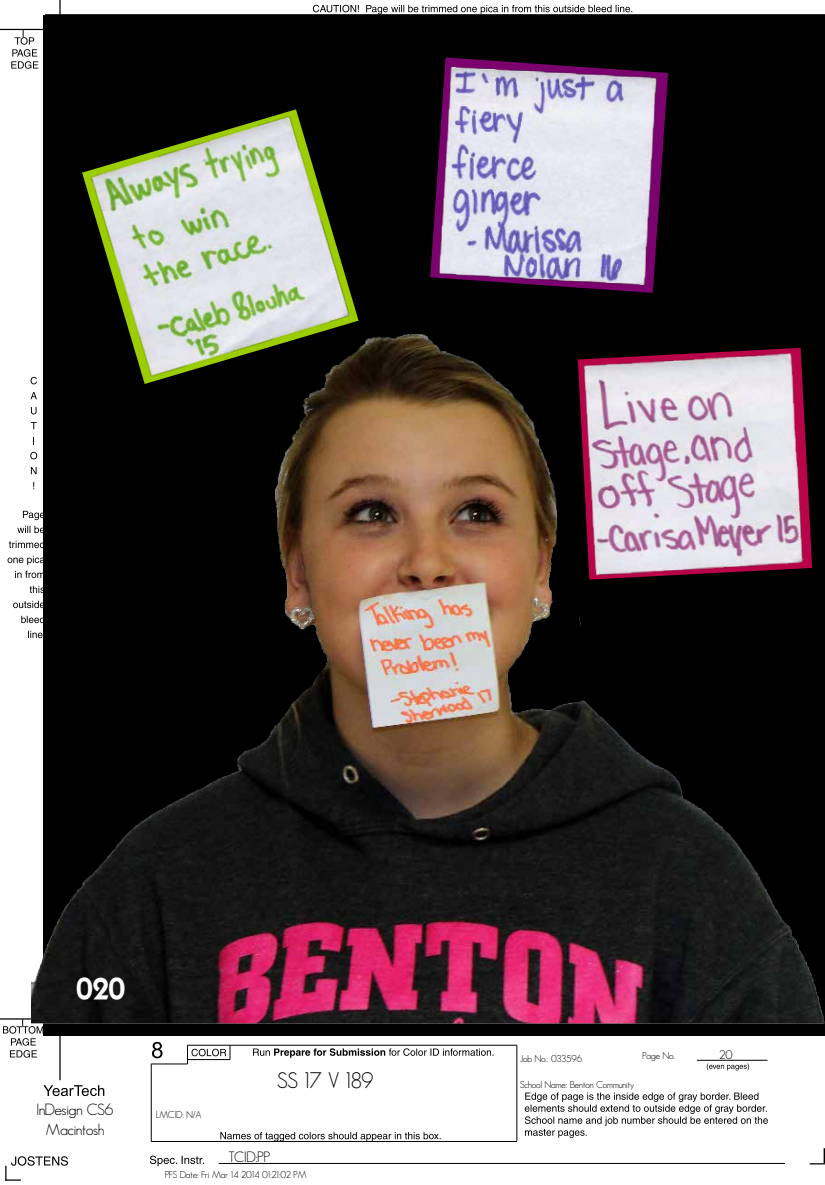
<style>
.page{position:relative;width:825px;height:1185px;background:#fff}
.page>*{position:absolute;margin:0;border:0;box-sizing:border-box;transform-origin:0 0}
.t1{font:500 30px "AYT Elegance";color:#fff}
.t2{font:500 22.5px "AYT Maximo";color:#000}
.t3{font:500 16.25px/19.5px "AYT Maximo";color:#000;text-align:center}
.t4{font:500 15px "AYT Maximo";color:#000}
.t5{font:500 12.5px "AYT Maximo";color:#000}
.t6{font:500 10px "AYT Maximo";color:#000}
</style>
<div class="page">
<div style="left:43px;top:15px;width:782px;height:1020px;background:#000"></div>
<svg style="left:810px;top:1148px;width:15px;height:16px"></svg>
<svg style="left:59px;top:0;width:2px;height:14px"></svg>
<hr style="left:0;top:29px;width:45px;height:1px;background:#000">
<hr style="left:151px;top:1141px;width:366px;height:1px;background:#000">
<hr style="left:151px;top:1064px;width:1px;height:77px;background:#000">
<hr style="left:517px;top:1045px;width:1px;height:96px;background:#000">
<hr style="left:219px;top:1163px;width:566px;height:1px;background:#000">
<hr style="left:45px;top:14px;width:780px;height:1px;background:#000">
<svg style="left:313px;top:5px;width:319px;height:9px"></svg>
<svg style="left:11px;top:30px;width:27px;height:39px"></svg>
<svg style="left:5px;top:1156px;width:63px;height:25px"></svg>
<svg style="left:150px;top:1156px;width:54px;height:10px"></svg>
<svg style="left:220px;top:1132px;width:221px;height:9px"></svg>
<svg style="left:525px;top:1113px;width:243px;height:25px"></svg>
<img style="left:0;top:333px;width:825px;height:780px">
<svg style="left:445px;top:57px;width:208px;height:236px"></svg>
<img style="left:569px;top:347px;width:250px;height:233px">
<img style="left:430px;top:62px;width:238px;height:228px">
<img style="left:77px;top:109px;width:287px;height:275px">
<h1 class="t1" style="left:77px;top:970px;width:50px">020</h1>
<h3 class="t3" style="left:36px;top:1100px;width:79px">InDesign CS6<br>Macintosh</h3>
<p class="t6" style="left:156px;top:1108px;width:47px">LMCID: N/A</p>
<h2 class="t2" style="left:278px;top:1066px;width:98px">SS 17 V 189</h2>
<h3 class="t4" style="left:229px;top:1147px;width:43px">TCID:PP</h3>
<p class="t6" style="left:165px;top:1168px;width:143px">PFS Date: Fri Mar 14 2014 01:21:02 PM</p>
<p class="t6" style="left:520px;top:1053px;width:64px">Job No.: 033596</p>
<p class="t6" style="left:520px;top:1078px;width:116px">School Name: Benton Community</p>
<p class="t6" style="left:642px;top:1049px;width:34px">Page No.</p>
<p class="t5" style="left:719px;top:1046px;width:15px">20</p>
</div>
